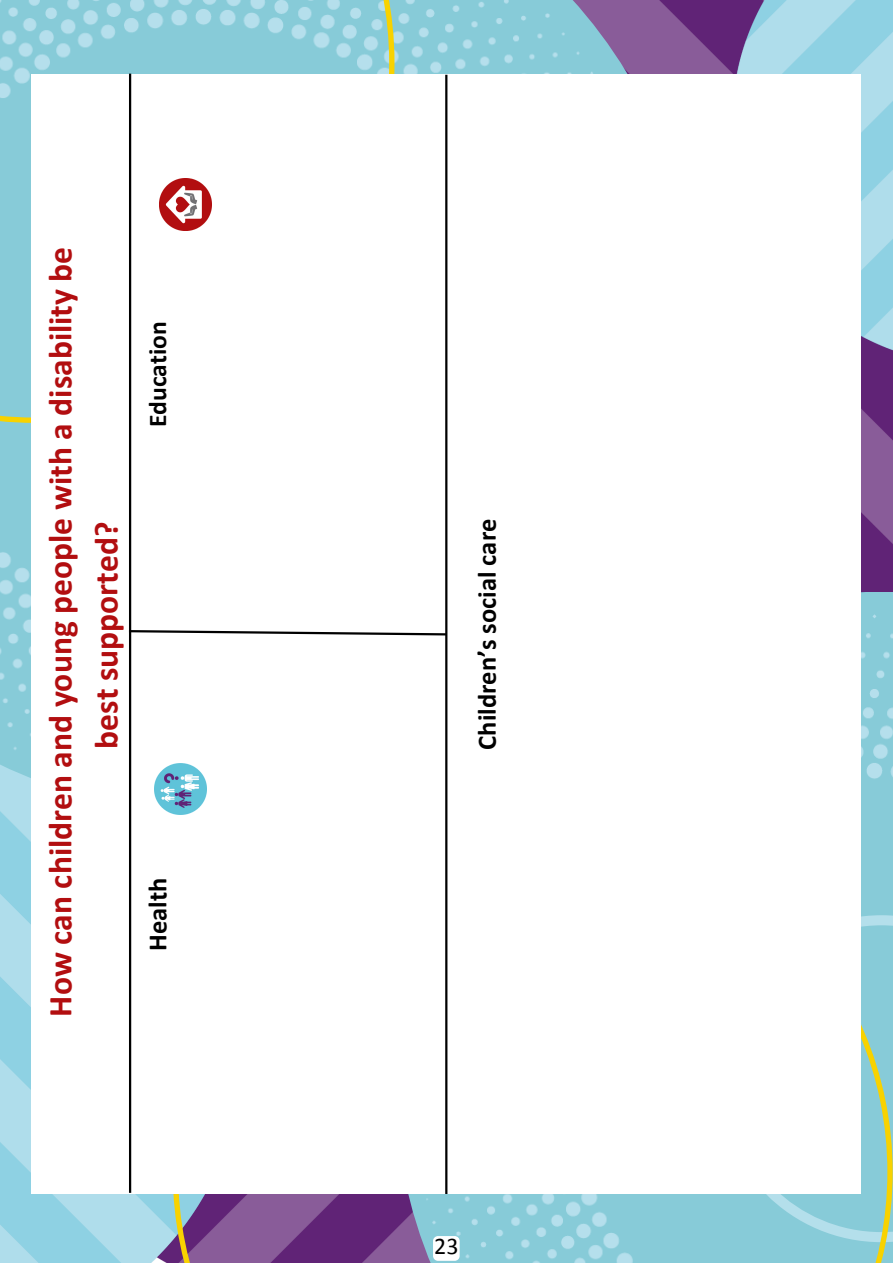
<style>
.page{position:relative;width:893px;height:1264px;background:#fff}
.page>*{position:absolute;margin:0;border:0;box-sizing:border-box;transform-origin:0 0}
.t1{font:700 33.6px/46.2px "Calibri";color:#b20e10;text-align:center}
.t2{font:700 26.55px "Calibri";color:#000}
.t3{font:700 25.5px "Calibri";color:#000}
.t4{font:24px "Calibri";color:#000}
</style>
<div class="page">
<img style="left:697px;top:0;width:195px;height:591px">
<img style="left:732px;top:0;width:160px;height:364px">
<img style="left:0;top:812px;width:173px;height:450px">
<img style="left:861px;top:614px;width:31px;height:198px">
<svg style="left:173px;top:812px;width:719px;height:450px;fill:#87cbd8"></svg>
<img style="left:0;top:0;width:667px;height:789px">
<svg style="left:0;top:0;width:394px;height:423px;fill:#87cbd8"></svg>
<div style="left:32px;top:75px;width:828px;height:1118px;background:#fff"></div>
<img style="left:160px;top:178px;width:51px;height:52px">
<img style="left:155px;top:763px;width:52px;height:51px">
<div style="left:433px;top:1235px;width:26px;height:25px;background:#fff;border-radius:5px"></div>
<hr style="left:445px;top:75px;width:2px;height:1118px;background:#000">
<svg style="left:128px;top:629px;width:320px;height:7px"></svg>
<hr style="left:129px;top:74px;width:2px;height:1118px;background:#000">
<p class="t1" style="left:40px;top:1016px;width:771px;rotate:-90deg">How can children and young people with a disability be best supported?</p>
<p class="t3" style="left:147px;top:427px;width:107px;rotate:-90deg">Education</p>
<p class="t2" style="left:146px;top:951px;width:75px;rotate:-90deg">Health</p>
<p class="t2" style="left:476px;top:749px;width:232px;rotate:-90deg">Children’s social care</p>
<p class="t4" style="left:434px;top:1235px;width:26px">23</p>
</div>
